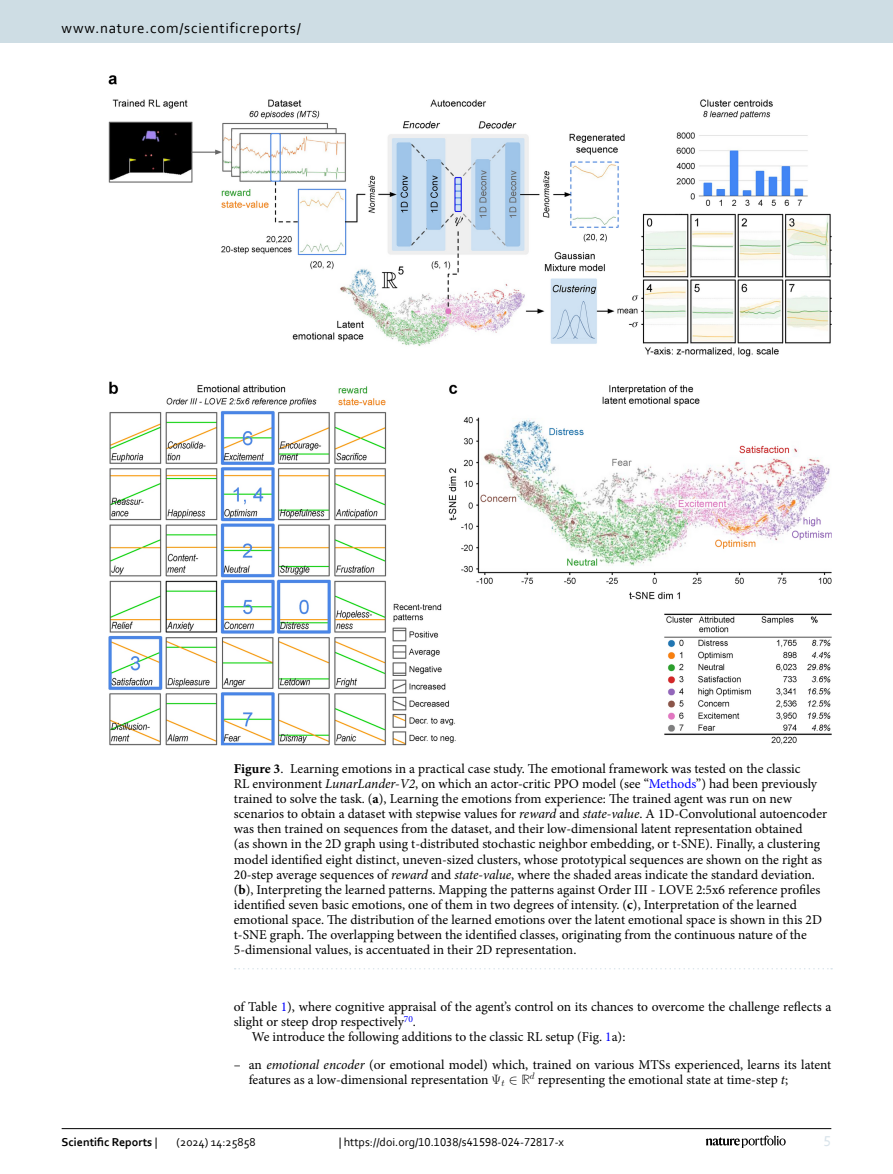
<style>
.page{position:relative;width:893px;height:1174px;background:#fff}
.page>*{position:absolute;margin:0;border:0;box-sizing:border-box;transform-origin:0 0}
.t1{font:15px "Corbel";letter-spacing:.05em;color:#000}
.t2{font:15px "Corbel";color:#d9e4eb}
.Figure_Caption{font:13.5px/15px "Minion Pro";color:#000}
.Body_Text_Indent{font:13.5px/15px "Minion Pro";letter-spacing:-.005em;color:#000}
.t3{font:12px "Corbel";color:#000}
.t4{font:700 12px "Corbel";color:#000}
.t5{font:9.45px "CMMI12";color:#000}
.s1{font-weight:700}
.s2{font-style:italic}
.s3{color:#00f}
.s4{font-family:"CMR17";font-size:13.5px}
.s5{font-family:"CMSY10";font-size:13.5px}
.s6{font-family:"BBOLD10";font-size:13.5px}
.s7{font-weight:400}
</style>
<div class="page">
<img style="left:109px;top:76px;width:722px;height:669px">
<svg style="left:235px;top:968px;width:597px;height:1px"></svg>
<hr style="left:62px;top:1128px;width:769px;height:1px;background:#000">
<svg style="left:706px;top:1135px;width:80px;height:12px"></svg>
<div style="left:0;top:0;width:893px;height:43px;background:#cedde4"></div>
<p class="t1" style="left:62px;top:18px;width:241px">www.nature.com/scientificreports/</p>
<p class="Figure_Caption" style="left:234px;top:761px;width:595px"><span class="s1">Figure 3</span>. Learning emotions in a practical case study. The emotional framework was tested on the classic<br>RL environment <span class="s2">LunarLander-V2</span>, on which an actor-critic PPO model (see “<span class="s3">Methods</span>”) had been previously trained to solve the task. (<span class="s1">a</span>), Learning the emotions from experience: The trained agent was run on new scenarios to obtain a dataset with stepwise values for <span class="s2">reward</span> and <span class="s2">state-value</span>. A 1D-Convolutional autoencoder was then trained on sequences from the dataset, and their low-dimensional latent representation obtained<br>(as shown in the 2D graph using t-distributed stochastic neighbor embedding, or t-SNE). Finally, a clustering model identified eight distinct, uneven-sized clusters, whose prototypical sequences are shown on the right as 20-step average sequences of <span class="s2">reward</span> and <span class="s2">state-value</span>, where the shaded areas indicate the standard deviation. (<span class="s1">b</span>), Interpreting the learned patterns. Mapping the patterns against Order III - LOVE 2:5x6 reference profiles identified seven basic emotions, one of them in two degrees of intensity. (<span class="s1">c</span>), Interpretation of the learned emotional space. The distribution of the learned emotions over the latent emotional space is shown in this 2D t-SNE graph. The overlapping between the identified classes, originating from the continuous nature of the 5-dimensional values, is accentuated in their 2D representation.</p>
<p class="Body_Text_Indent" style="left:234px;top:999px;width:599px">of Table <span class="s3">1</span>), where cognitive appraisal of the agent’s control on its chances to overcome the challenge reflects a slight or steep drop respectively<sup>70</sup>.</p>
<p class="Body_Text_Indent" style="left:252px;top:1029px;width:375px">We introduce the following additions to the classic RL setup (Fig. <span class="s3">1</span>a):</p>
<p class="Figure_Caption" style="left:249px;top:1057px;width:584px;text-indent:-15px">– an <span class="s2">emotional encoder</span> (or emotional model) which, trained on various MTSs experienced, learns its latent features as a low-dimensional representation</p>
<p class="t5" style="left:492px;top:1075px;width:44px"><span class="s4">Ψ</span>t <span class="s5">∈</span> <span class="s6">R</span>d</p>
<p class="Figure_Caption" style="left:538px;top:1072px;width:252px">representing the emotional state at time-step <span class="s2">t</span>;</p>
<p class="t4" style="left:62px;top:1134px;width:97px">Scientific Reports <span class="s7">|</span></p>
<p class="t3" style="left:177px;top:1134px;width:80px">(2024) 14:25858</p>
<p class="t3" style="left:339px;top:1134px;width:227px">| https://doi.org/10.1038/s41598-024-72817-x</p>
<p class="t2" style="left:824px;top:1132px;width:9px">5</p>
</div>
